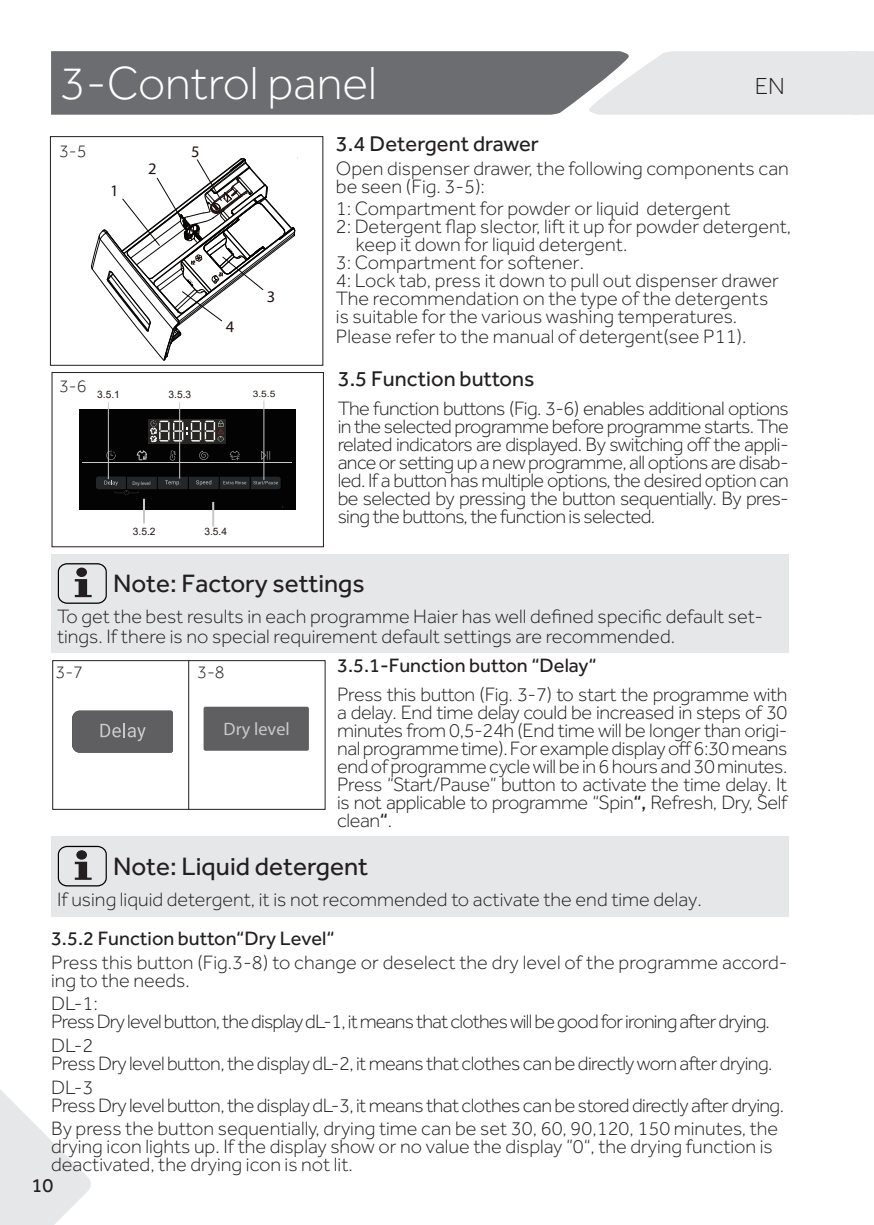
<style>
.page{position:relative;width:874px;height:1225px;background:#fff}
.page>*{position:absolute;margin:0;border:0;box-sizing:border-box;transform-origin:0 0}
.t1{font:300 48px "Effra";color:#fff}
.t2{font:26px "Effra";color:#231f20}
.t3{font:300 24px "Effra";color:#231f20}
.t4{font:22px "Effra";color:#231f20}
.t5{font:300 20px/18px "Effra";color:#231f20}
.t6{font:300 20px/18px "Effra";letter-spacing:-.03em;color:#231f20}
.t7{font:300 20px/18px "Effra";letter-spacing:-.04em;color:#231f20}
.t8{font:20px "Effra";color:#231f20}
.t9{font:300 18px "Effra";color:#231f20}
.t10{font:18px "Roboto";color:#cac8c8}
.t11{font:10.2px "Arial";color:#221713}
.t12{font:8.8px "Arial";color:#221713;scale:1.15 1}
.t13{font:5px "Roboto";color:#cac8c8}
.s1{font-weight:400}
</style>
<div class="page">
<svg style="left:51px;top:51px;width:822px;height:64px;background:#969799"></svg>
<svg style="left:0;top:1090px;width:91px;height:135px"></svg>
<div style="left:50px;top:136px;width:273px;height:230px;border:1px solid #231f20"></div>
<svg style="left:79px;top:401px;width:217px;height:126px"></svg>
<hr style="left:108px;top:402px;width:1px;height:77px;background:#cac8c8">
<hr style="left:179px;top:402px;width:1px;height:76px;background:#cac8c8">
<hr style="left:263px;top:400px;width:1px;height:80px;background:#cac8c8">
<hr style="left:143px;top:499px;width:2px;height:24px;background:#cac8c8">
<hr style="left:212px;top:502px;width:2px;height:24px;background:#cac8c8">
<div style="left:51px;top:372px;width:273px;height:175px;border:1px solid #231f20"></div>
<div style="left:51px;top:554px;width:737px;height:98px;background:#e6e7e9"></div>
<svg style="left:58px;top:563px;width:49px;height:41px"></svg>
<div style="left:76px;top:567px;width:11px;height:10px;background:#231f20;border-radius:50%"></div>
<div style="left:51px;top:836px;width:737px;height:81px;background:#e6e7e9"></div>
<svg style="left:58px;top:846px;width:49px;height:40px"></svg>
<div style="left:76px;top:850px;width:11px;height:9px;background:#231f20;border-radius:50%"></div>
<svg style="left:52px;top:660px;width:274px;height:150px"></svg>
<div style="left:203px;top:706px;width:106px;height:44px;background:#5f5f62;border-radius:2px"></div>
<svg style="left:91px;top:158px;width:204px;height:203px"></svg>
<h1 class="t1" style="left:60px;top:56px;width:319px">3-Control panel</h1>
<p class="t3" style="left:754px;top:72px;width:32px">EN</p>
<p class="t9" style="left:59px;top:141px;width:29px">3-5</p>
<p class="t9" style="left:59px;top:376px;width:29px">3-6</p>
<p class="t11" style="left:97px;top:387px;width:24px">3.5.1</p>
<p class="t11" style="left:168px;top:387px;width:24px">3.5.3</p>
<p class="t12" style="left:253px;top:387px;width:21px">3.5.5</p>
<p class="t13" style="left:132px;top:480px;width:20px">Dry level</p>
<p class="t11" style="left:133px;top:524px;width:24px">3.5.2</p>
<p class="t11" style="left:204px;top:524px;width:24px">3.5.4</p>
<p class="t4" style="left:336px;top:131px;width:204px">3.4 Detergent drawer</p>
<p class="t5" style="left:336px;top:159px;width:454px">Open dispenser drawer, the following components can be seen (Fig. 3-5):</p>
<p class="t5" style="left:336px;top:199px;width:396px">1: Compartment for powder or liquid detergent</p>
<p class="t5" style="left:336px;top:217px;width:456px">2: Detergent flap slector, lift it up for powder detergent,</p>
<p class="t5" style="left:355px;top:235px;width:273px">keep it down for liquid detergent.</p>
<p class="t5" style="left:336px;top:253px;width:249px">3: Compartment for softener.</p>
<p class="t5" style="left:336px;top:271px;width:444px">4: Lock tab, press it down to pull out dispenser drawer</p>
<p class="t5" style="left:336px;top:289px;width:433px">The recommendation on the type of the detergents</p>
<p class="t5" style="left:336px;top:307px;width:402px">is suitable for the various washing temperatures.</p>
<p class="t5" style="left:336px;top:327px;width:412px">Please refer to the manual of detergent(see P11).</p>
<p class="t4" style="left:337px;top:366px;width:198px">3.5 Function buttons</p>
<p class="t5" style="left:337px;top:399px;width:452px;text-align:justify">The function buttons (Fig. 3-6) enables additional options in the selected programme before programme starts. The related indicators are displayed. By switching off the appli&shy;ance or setting up a new programme, all options are disab&shy;led. If a button has multiple options, the desired option can be selected by pressing the button sequentially. By pres&shy;sing the buttons, the function is selected.</p>
<h2 class="t2" style="left:113px;top:568px;width:253px">Note: Factory settings</h2>
<p class="t5" style="left:57px;top:606px;width:707px;line-height:20px">To get the best results in each programme Haier has well defined specific default set&shy;tings. If there is no special requirement default settings are recommended.</p>
<p class="t8" style="left:337px;top:653px;width:261px">3.5.1-Function button “Delay“</p>
<p class="t5" style="left:337px;top:685px;width:451px;text-align:justify">Press this button (Fig. 3-7) to start the programme with a delay. End time delay could be increased in steps of 30 minutes from 0,5-24h (End time will be longer than origi&shy;nal programme time). For example display off6:30 means end of programme cycle will be in 6 hours and 30 minutes.<br>Press “Start/Pause” button to activate the time delay. It is not applicable to programme “Spin<span class="s1">“,</span> Refresh, Dry, Self clean<span class="s1">“</span>.</p>
<p class="t9" style="left:56px;top:662px;width:29px">3-7</p>
<p class="t9" style="left:197px;top:662px;width:29px">3-8</p>
<p class="t10" style="left:223px;top:718px;width:68px">Dry level</p>
<h2 class="t2" style="left:113px;top:850px;width:256px">Note: Liquid detergent</h2>
<p class="t5" style="left:57px;top:890px;width:645px">If using liquid detergent, it is not recommended to activate the end time delay.</p>
<p class="t8" style="left:51px;top:926px;width:285px">3.5.2 Function button“Dry Level“</p>
<p class="t5" style="left:51px;top:953px;width:737px">Press this button (Fig.3-8) to change or deselect the dry level of the programme accord&shy;ing to the needs.</p>
<p class="t7" style="left:51px;top:994px;width:720px">DL-1:<br>Press Dry level button, the display dL-1, it means that clothes will be good for ironing after drying.</p>
<p class="t6" style="left:51px;top:1036px;width:722px">DL-2<br>Press Dry level button, the display dL-2, it means that clothes can be directly worn after drying.</p>
<p class="t6" style="left:51px;top:1077px;width:734px">DL-3<br>Press Dry level button, the display dL-3, it means that clothes can be stored directly after drying.</p>
<p class="t5" style="left:51px;top:1119px;width:728px">By press the button sequentially, drying time can be set 30, 60, 90,120, 150 minutes, the drying icon lights up. If the display show or no value the display ”0“, the drying function is deactivated, the drying icon is not lit.</p>
<p class="t8" style="left:32px;top:1173px;width:23px">10</p>
</div>
